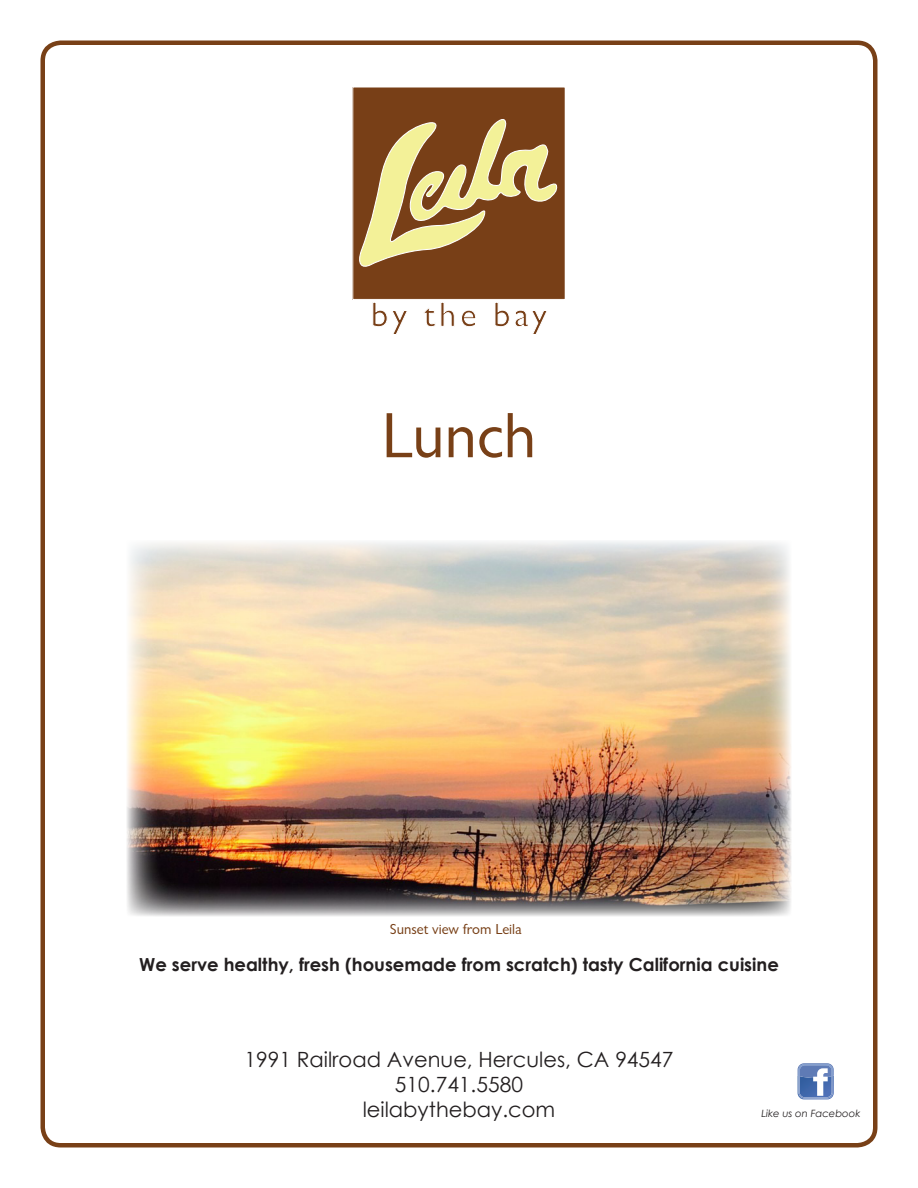
<style>
.page{position:relative;width:918px;height:1188px;background:#fff}
.page>*{position:absolute;margin:0;border:0;box-sizing:border-box;transform-origin:0 0}
.Front_Cover{font:66px "Classical Sans Regular DTC";color:#784017}
.t1{font:21px/25.2px "Century Gothic";color:#231f20;text-align:center}
.Menu-Bottom_Text{font:700 18px "Century Gothic";color:#231f20}
.Menu_Head{font:15px "Classical Sans Regular DTC";color:#784017}
.Menu_Description{font:italic 10.05px "Century Gothic";color:#231f20}
</style>
<div class="page">
<img style="left:127px;top:541px;width:664px;height:375px">
<svg style="left:798px;top:1063px;width:36px;height:36px"></svg>
<div style="left:40px;top:40px;width:838px;height:1108px;border:4px solid #784017;border-radius:18px"></div>
<div style="left:353px;top:87px;width:212px;height:212px;background:#783f17"></div>
<svg style="left:359px;top:119px;width:199px;height:148px"></svg>
<svg style="left:373px;top:302px;width:34px;height:32px"></svg>
<svg style="left:424px;top:308px;width:11px;height:19px"></svg>
<svg style="left:441px;top:302px;width:14px;height:25px"></svg>
<svg style="left:461px;top:310px;width:15px;height:17px"></svg>
<svg style="left:495px;top:302px;width:52px;height:32px"></svg>
<p class="Front_Cover" style="left:382px;top:400px;width:156px">Lunch</p>
<p class="Menu_Head" style="left:390px;top:921px;width:133px">Sunset view from Leila</p>
<p class="Menu-Bottom_Text" style="left:139px;top:950px;width:641px">We serve healthy, fresh (housemade from scratch) tasty California cuisine</p>
<p class="t1" style="left:244px;top:1046px;width:431px">1991 Railroad Avenue, Hercules, CA 94547<br>510.741.5580<br>leilabythebay.com</p>
<p class="Menu_Description" style="left:761px;top:1107px;width:101px">Like us on Facebook</p>
</div>
